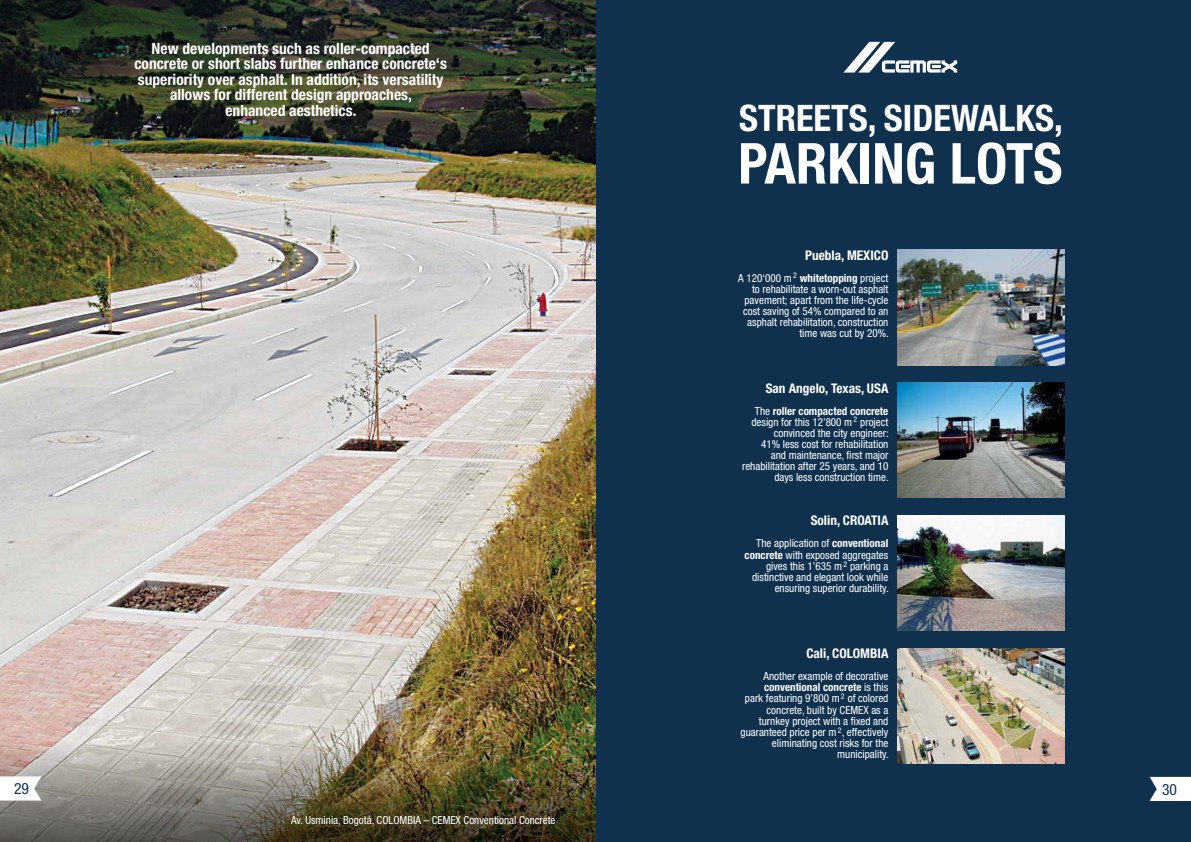
<style>
.page{position:relative;width:1191px;height:842px;background:#fff}
.page>*{position:absolute;margin:0;border:0;box-sizing:border-box;transform-origin:0 0}
.t1{font:700 condensed 56.5px "Helvetica Neue";color:#fff}
.t2{font:700 condensed 36.6px "Helvetica Neue";color:#fff}
.t3{font:700 condensed 15.5px/15.5px "Helvetica Neue";color:#fff;text-align:center}
.t4{font:condensed 15.5px "Helvetica Neue";color:#10314e}
.t5{font:700 condensed 13.3px "Helvetica Neue";color:#fff}
.t6{font:condensed 11.1px/11.1px "Helvetica Neue";color:#fff;text-align:right}
.t7{font:condensed 7.8px "Helvetica Neue";color:#fff}
.s1{font-weight:700}
</style>
<div class="page">
<div style="left:595px;top:0;width:596px;height:842px;background:#10314e"></div>
<img style="left:0;top:441px;width:595px;height:163px">
<img style="left:0;top:604px;width:595px;height:238px">
<img style="left:0;top:0;width:595px;height:441px">
<svg style="left:0;top:776px;width:41px;height:24px"></svg>
<svg style="left:1149px;top:777px;width:42px;height:24px"></svg>
<svg style="left:843px;top:42px;width:114px;height:31px"></svg>
<img style="left:897px;top:249px;width:167px;height:116px">
<img style="left:897px;top:382px;width:167px;height:116px">
<img style="left:897px;top:515px;width:167px;height:116px">
<img style="left:897px;top:648px;width:167px;height:116px">
<h3 class="t3" style="left:134px;top:40px;width:314px">New developments such as roller-compacted concrete or short slabs further enhance concrete‘s superiority over asphalt. In addition, its versatility allows for different design approaches,<br>enhanced aesthetics.</h3>
<h3 class="t4" style="left:14px;top:779px;width:16px">29</h3>
<p class="t6" style="left:291px;top:814px;width:266px">Av. Usminia, Bogotá, COLOMBIA – CEMEX Conventional Concrete</p>
<h2 class="t2" style="left:739px;top:96px;width:325px">STREETS, SIDEWALKS,</h2>
<h1 class="t1" style="left:738px;top:129px;width:326px">PARKING LOTS</h1>
<p class="t5" style="left:805px;top:247px;width:85px">Puebla, MEXICO</p>
<p class="t7" style="left:793px;top:270px;width:5px">2</p>
<p class="t6" style="left:738px;top:272px;width:152px">A 120‘000 m <span class="s1">whitetopping</span> project to rehabilitate a worn-out asphalt pavement; apart from the life-cycle cost saving of 54% compared to an asphalt rehabilitation, construction time was cut by 20%.</p>
<p class="t5" style="left:765px;top:380px;width:124px">San Angelo, Texas, USA</p>
<p class="t6" style="left:742px;top:405px;width:148px">The <span class="s1">roller compacted concrete </span>design for this 12’800 m project convinced the city engineer:<br>41% less cost for rehabilitation<br>and maintenance, first major rehabilitation after 25 years, and 10 days less construction time.</p>
<p class="t7" style="left:853px;top:415px;width:5px">2</p>
<p class="t5" style="left:810px;top:513px;width:79px">Solin, CROATIA</p>
<p class="t6" style="left:744px;top:538px;width:146px">The application of <span class="s1">conventional concrete</span> with exposed aggregates gives this 1’635 m parking a distinctive and elegant look while ensuring superior durability.</p>
<p class="t7" style="left:843px;top:559px;width:5px">2</p>
<p class="t5" style="left:806px;top:645px;width:83px">Cali, COLOMBIA</p>
<p class="t6" style="left:740px;top:671px;width:150px">Another example of decorative <span class="s1">conventional concrete</span> is this<br>park featuring 9’800 m of colored concrete, built by CEMEX as a turnkey project with a fixed and guaranteed price per m , effectively eliminating cost risks for the municipality.</p>
<p class="t7" style="left:841px;top:692px;width:5px">2</p>
<p class="t7" style="left:837px;top:725px;width:5px">2</p>
<h3 class="t4" style="left:1162px;top:781px;width:16px">30</h3>
</div>
